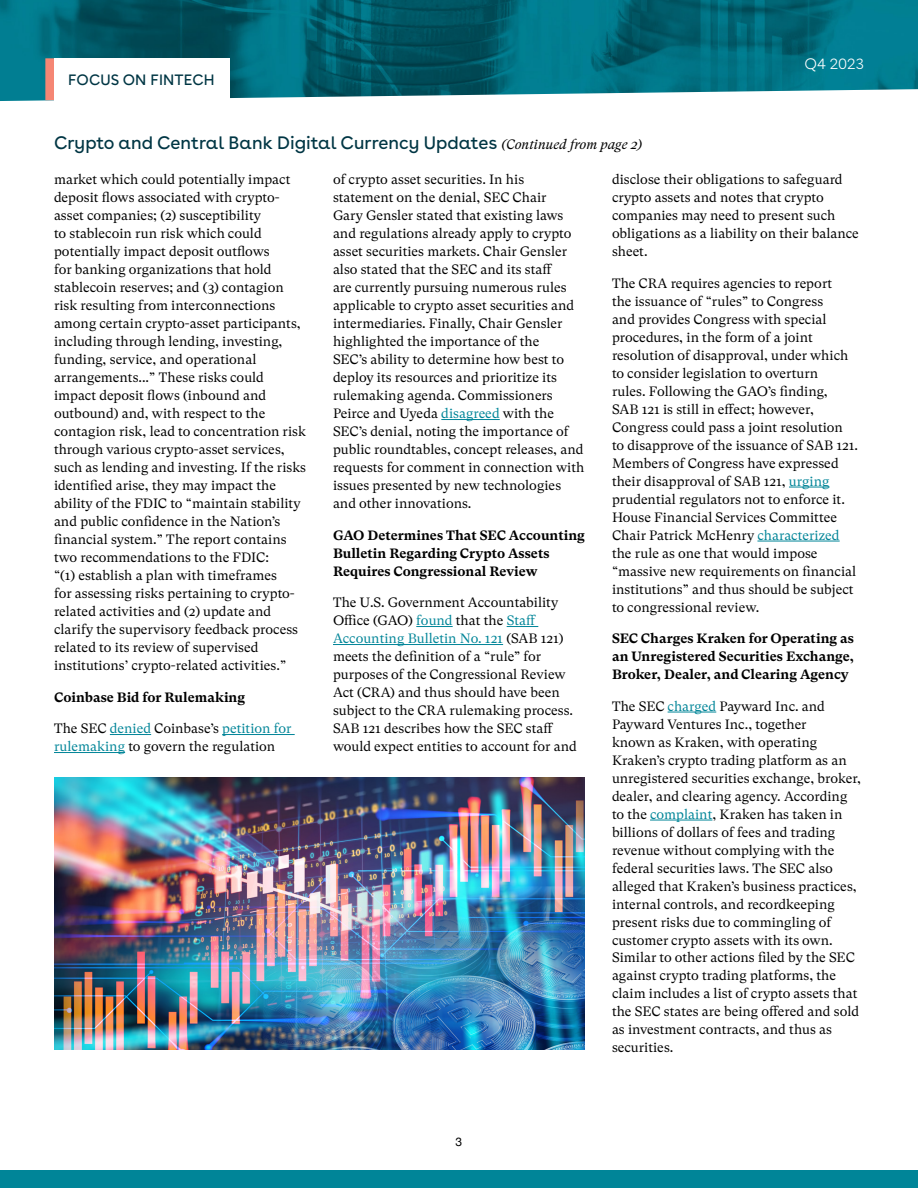
<style>
.page{position:relative;width:918px;height:1188px;background:#fff}
.page>*{position:absolute;margin:0;border:0;box-sizing:border-box;transform-origin:0 0}
.t1{font:18px "Buenos Aires";color:#003644}
.t2{font:15px "Buenos Aires";letter-spacing:.01em;color:#003644}
.t3{font:300 15px "Buenos Aires";color:#fff}
.t4{font:13.5px/18px "GT Super Text";color:#000}
.t5{font:700 13.5px/18px "GT Super Text";color:#000}
.t6{font:12px "Helvetica Neue";color:#000}
.s1{font-family:"GT Super Text";font-style:italic;font-size:13.5px;color:#000}
.s2{color:#008598}
</style>
<div class="page">
<img style="left:0;top:0;width:918px;height:101px">
<div style="left:54px;top:58px;width:176px;height:50px;background:#fff"></div>
<div style="left:45px;top:58px;width:9px;height:42px;background:#f58674"></div>
<div style="left:0;top:1171px;width:918px;height:17px;background:#008598"></div>
<hr style="left:110px;top:734px;width:41px;height:1px;background:#008598">
<hr style="left:222px;top:734px;width:73px;height:1px;background:#008598">
<hr style="left:54px;top:752px;width:71px;height:1px;background:#008598">
<hr style="left:441px;top:419px;width:59px;height:1px;background:#008598">
<hr style="left:416px;top:626px;width:37px;height:1px;background:#008598">
<hr style="left:507px;top:626px;width:31px;height:1px;background:#008598">
<hr style="left:333px;top:644px;width:170px;height:1px;background:#008598">
<hr style="left:789px;top:487px;width:41px;height:1px;background:#008598">
<hr style="left:757px;top:541px;width:83px;height:1px;background:#008598">
<hr style="left:668px;top:712px;width:48px;height:1px;background:#008598">
<hr style="left:650px;top:820px;width:62px;height:1px;background:#008598">
<img style="left:54px;top:778px;width:530px;height:272px">
<p class="t2" style="left:68px;top:68px;width:148px">FOCUS ON FINTECH</p>
<h1 class="t1" style="left:54px;top:128px;width:590px">Crypto and Central Bank Digital Currency Updates <span class="s1">(Continued from page 2)</span></h1>
<p class="t3" style="left:804px;top:52px;width:61px">Q4 2023</p>
<p class="t4" style="left:54px;top:171px;width:254px">market which could potentially impact deposit flows associated with crypto&shy;asset companies; (2) susceptibility<br>to stablecoin run risk which could potentially impact deposit outflows<br>for banking organizations that hold stablecoin reserves; and (3) contagion risk resulting from interconnections among certain crypto-asset participants, including through lending, investing, funding, service, and operational arrangements...” These risks could impact deposit flows (inbound and outbound) and, with respect to the contagion risk, lead to concentration risk through various crypto-asset services, such as lending and investing. If the risks identified arise, they may impact the ability of the FDIC to “maintain stability and public confidence in the Nation’s financial system.” The report contains two recommendations to the FDIC:<br>“(1) establish a plan with timeframes<br>for assessing risks pertaining to crypto&shy;related activities and (2) update and clarify the supervisory feedback process related to its review of supervised institutions’ crypto-related activities.”</p>
<p class="t5" style="left:54px;top:688px;width:193px">Coinbase Bid for Rulemaking</p>
<p class="t4" style="left:54px;top:719px;width:239px">The SEC <span class="s2">denied</span> Coinbase’s <span class="s2">petition for rulemaking</span> to govern the regulation</p>
<p class="t4" style="left:333px;top:171px;width:253px">of crypto asset securities. In his statement on the denial, SEC Chair<br>Gary Gensler stated that existing laws and regulations already apply to crypto asset securities markets. Chair Gensler also stated that the SEC and its staff<br>are currently pursuing numerous rules applicable to crypto asset securities and intermediaries. Finally, Chair Gensler highlighted the importance of the<br>SEC’s ability to determine how best to deploy its resources and prioritize its rulemaking agenda. Commissioners Peirce and Uyeda <span class="s2">disagreed</span> with the SEC’s denial, noting the importance of public roundtables, concept releases, and requests for comment in connection with issues presented by new technologies and other innovations.</p>
<p class="t5" style="left:333px;top:526px;width:254px">GAO Determines That SEC Accounting<br>Bulletin Regarding Crypto Assets<br>Requires Congressional Review</p>
<p class="t4" style="left:333px;top:593px;width:245px">The U.S. Government Accountability Office (GAO) <span class="s2">found</span> that the <span class="s2">Staff Accounting Bulletin No. 121</span> (SAB 121) meets the definition of a “rule” for purposes of the Congressional Review Act (CRA) and thus should have been subject to the CRA rulemaking process.<br>SAB 121 describes how the SEC staff would expect entities to account for and</p>
<p class="t4" style="left:612px;top:171px;width:248px">disclose their obligations to safeguard crypto assets and notes that crypto companies may need to present such obligations as a liability on their balance sheet.</p>
<p class="t4" style="left:612px;top:274px;width:248px">The CRA requires agencies to report<br>the issuance of “rules” to Congress<br>and provides Congress with special procedures, in the form of a joint resolution of disapproval, under which to consider legislation to overturn<br>rules. Following the GAO’s finding,<br>SAB 121 is still in effect; however, Congress could pass a joint resolution to disapprove of the issuance of SAB 121.<br>Members of Congress have expressed their disapproval of SAB 121, <span class="s2">urging </span>prudential regulators not to enforce it.<br>House Financial Services Committee Chair Patrick McHenry <span class="s2">characterized </span>the rule as one that would impose “massive new requirements on financial institutions” and thus should be subject to congressional review.</p>
<p class="t5" style="left:612px;top:629px;width:244px;text-align:justify">SEC Charges Kraken for Operating as an Unregistered Securities Exchange, Broker, Dealer, and Clearing Agency</p>
<p class="t4" style="left:612px;top:697px;width:251px">The SEC <span class="s2">charged</span> Payward Inc. and Payward Ventures Inc., together<br>known as Kraken, with operating Kraken’s crypto trading platform as an unregistered securities exchange, broker, dealer, and clearing agency. According to the <span class="s2">complaint</span>, Kraken has taken in billions of dollars of fees and trading revenue without complying with the federal securities laws. The SEC also alleged that Kraken’s business practices, internal controls, and recordkeeping present risks due to commingling of customer crypto assets with its own.<br>Similar to other actions filed by the SEC against crypto trading platforms, the claim includes a list of crypto assets that the SEC states are being offered and sold as investment contracts, and thus as securities.</p>
<p class="t6" style="left:456px;top:1133px;width:8px">3</p>
</div>
